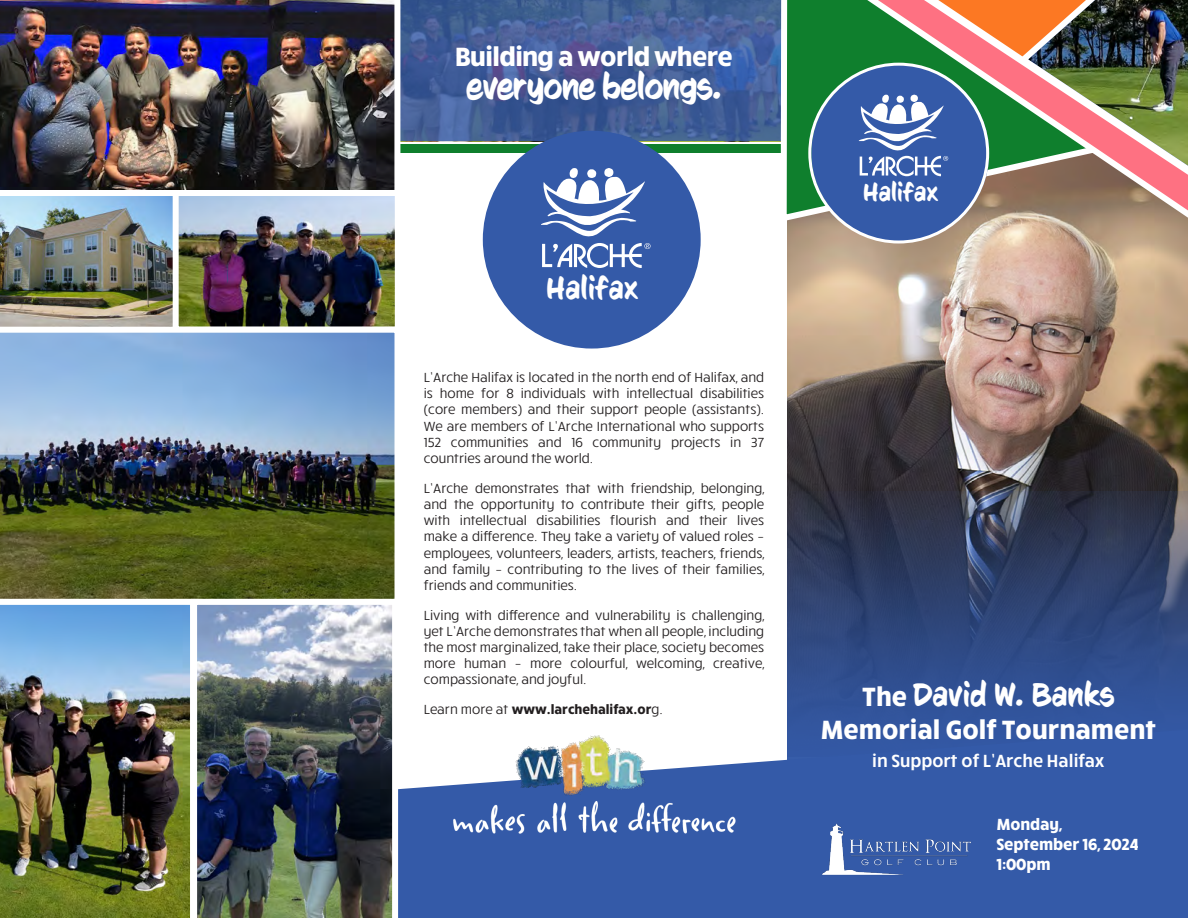
<style>
.page{position:relative;width:1188px;height:918px;background:#fff}
.page>*{position:absolute;margin:0;border:0;box-sizing:border-box;transform-origin:0 0}
.t1{font:36px "CC Sign Language";letter-spacing:-.025em;color:#fff}
.t2{font:33px "CC Sign Language";color:#fff}
.t3{font:31.35px "CC Sign Language";color:#fff}
.t4{font:700 27px "Ruck Sack";color:#fff}
.t5{font:700 27px "Ruck Sack";letter-spacing:-.025em;color:#fff}
.t6{font:25.65px "CC Sign Language";color:#fff}
.t7{font:600 18px "Ruck Sack";color:#fff}
.t8{font:700 16.5px/19.8px "Ruck Sack";letter-spacing:-.005em;color:#fff}
.basic{font:13.5px/16.2px "Ruck Sack";color:#231f20;text-align:justify}
.basic-2{font:700 13.5px "Ruck Sack";color:#231f20}
.s1{font-weight:400}
.s2{font-family:"Ruck Sack";font-weight:700;font-size:27px}
</style>
<div class="page">
<img style="left:0;top:199px;width:170px;height:125px">
<img style="left:170px;top:199px;width:225px;height:125px">
<svg style="left:403px;top:0;width:373px;height:141px;background:#435d97"></svg>
<div style="left:396px;top:144px;width:392px;height:9px;background:#0f7f2d"></div>
<img style="left:788px;top:225px;width:225px;height:266px">
<svg style="left:776px;top:0;width:54px;height:225px"></svg>
<img style="left:0;top:324px;width:395px;height:272px">
<svg style="left:788px;top:491px;width:225px;height:239px;background:#304472"></svg>
<svg style="left:401px;top:730px;width:612px;height:188px;background:#4567af"></svg>
<img style="left:0;top:0;width:403px;height:199px">
<img style="left:0;top:596px;width:188px;height:322px">
<svg style="left:1013px;top:236px;width:175px;height:682px;background:#555e7d"></svg>
<svg style="left:830px;top:0;width:358px;height:236px;background:#968b6e"></svg>
<img style="left:812px;top:815px;width:169px;height:68px">
<img style="left:453px;top:735px;width:282px;height:108px">
<img style="left:188px;top:596px;width:213px;height:322px">
<div style="left:483px;top:131px;width:218px;height:218px;background:#345aa8;border-radius:50%"></div>
<svg style="left:541px;top:168px;width:104px;height:69px"></svg>
<svg style="left:542px;top:243px;width:109px;height:25px"></svg>
<div style="left:811px;top:64px;width:178px;height:178px;background:#345aa8;border-radius:50%"></div>
<img style="left:858px;top:0;width:330px;height:176px">
<p class="t5" style="left:455px;top:38px;width:279px">Building a world where</p>
<p class="t1" style="left:466px;top:66px;width:257px">everyone belongs.</p>
<p class="t3" style="left:546px;top:271px;width:93px">Halifax</p>
<p class="basic" style="left:424px;top:368px;width:342px">L’Arche Halifax is located in the north end of Halifax, and is home for 8 individuals with intellectual disabilities (core members) and their support people (assistants).<br>We are members of L’Arche International who supports 152 communities and 16 community projects in 37 countries around the world.</p>
<p class="basic" style="left:424px;top:479px;width:343px">L’Arche demonstrates that with friendship, belonging, and the opportunity to contribute their gifts, people with intellectual disabilities flourish and their lives make a difference. They take a variety of valued roles – employees, volunteers, leaders, artists, teachers, friends, and family – contributing to the lives of their families, friends and communities.</p>
<p class="basic" style="left:424px;top:606px;width:343px">Living with difference and vulnerability is challenging, yet L’Arche demonstrates that when all people, including the most marginalized, take their place, society becomes more human – more colourful, welcoming, creative, compassionate, and joyful.</p>
<p class="basic-2" style="left:424px;top:700px;width:240px"><span class="s1">Learn more at</span> www.larchehalifax.or<span class="s1">g.</span></p>
<p class="t6" style="left:863px;top:178px;width:76px">Halifax</p>
<p class="t2" style="left:862px;top:677px;width:254px"><span class="s2">The</span> David W. Banks</p>
<p class="t4" style="left:820px;top:711px;width:337px">Memorial Golf Tournament</p>
<p class="t7" style="left:872px;top:749px;width:234px">in Support of L’Arche Halifax</p>
<p class="t8" style="left:996px;top:813px;width:144px">Monday,<br>September 16, 2024<br>1:00pm</p>
</div>
